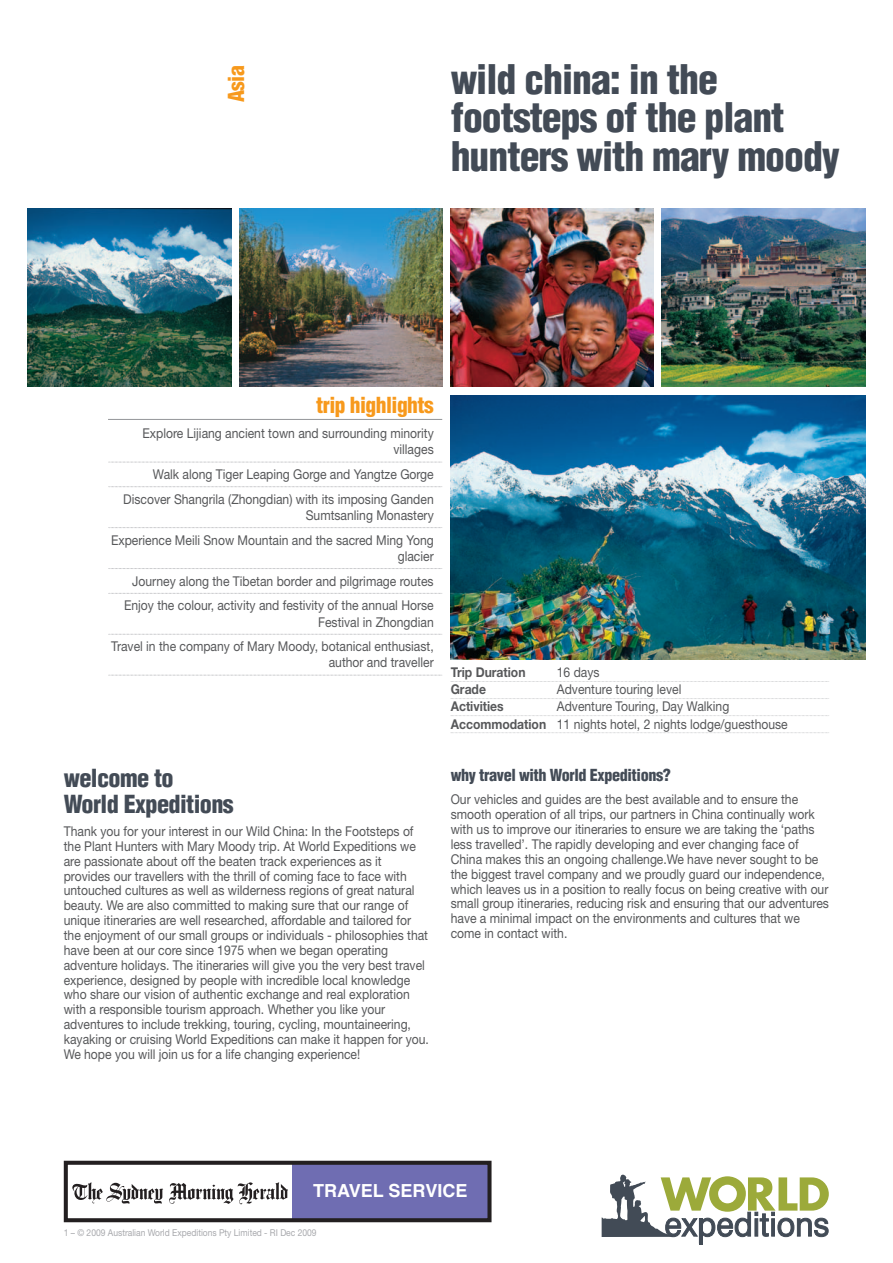
<style>
.page{position:relative;width:893px;height:1263px;background:#fff}
.page>*{position:absolute;margin:0;border:0;box-sizing:border-box;transform-origin:0 0}
.t1{font:900 condensed 39.75px/38.4px "Helvetica";letter-spacing:-.025em;color:#434b56}
.t2{font:900 condensed 24.3px/25.5px "Helvetica";letter-spacing:-.025em;color:#434b56}
.t3{font:900 condensed 21.6px "Helvetica";letter-spacing:-.025em;color:#f7991c}
.t4{font:700 18px "Helvetica";color:#fff}
.t5{font:900 condensed 16.2px "Helvetica";letter-spacing:-.025em;color:#434b56}
.t6{font:13.5px/14.9px "Helvetica Neue";color:#57585a;text-align:right;scale:.9 1}
.t7{font:700 13.5px "Helvetica Neue";color:#57585a;scale:.9 1}
.t8{font:9.45px "Helvetica Neue";color:#a8a9ad;scale:.9 1}
.s1{font-weight:700}
</style>
<div class="page">
<div style="left:293px;top:1163px;width:195px;height:56px;background:#6f6db2"></div>
<svg style="left:601px;top:1174px;width:228px;height:71px"></svg>
<img style="left:28px;top:208px;width:203px;height:179px">
<img style="left:239px;top:208px;width:203px;height:179px">
<img style="left:450px;top:208px;width:204px;height:179px">
<img style="left:662px;top:208px;width:203px;height:179px">
<svg style="left:451px;top:681px;width:378px;height:1px"></svg>
<svg style="left:451px;top:698px;width:378px;height:1px"></svg>
<svg style="left:451px;top:715px;width:378px;height:1px"></svg>
<svg style="left:451px;top:732px;width:378px;height:1px"></svg>
<img style="left:451px;top:395px;width:414px;height:264px">
<hr style="left:108px;top:419px;width:334px;height:1px;background:#939598">
<svg style="left:108px;top:462px;width:334px;height:1px"></svg>
<svg style="left:108px;top:486px;width:334px;height:1px"></svg>
<svg style="left:108px;top:527px;width:335px;height:1px"></svg>
<svg style="left:108px;top:568px;width:335px;height:1px"></svg>
<svg style="left:108px;top:593px;width:335px;height:1px"></svg>
<svg style="left:108px;top:634px;width:334px;height:1px"></svg>
<svg style="left:108px;top:675px;width:334px;height:1px"></svg>
<div style="left:64px;top:1161px;width:428px;height:61px;border:4px solid #231f20"></div>
<svg style="left:72px;top:1182px;width:91px;height:22px"></svg>
<svg style="left:169px;top:1182px;width:119px;height:22px"></svg>
<h3 class="t3" style="left:228px;top:102px;width:38px;rotate:-90deg">Asia</h3>
<h1 class="t1" style="left:451px;top:63px;width:390px">wild china: in the footsteps of the plant hunters with mary moody</h1>
<h3 class="t3" style="left:316px;top:397px;width:119px">trip highligh ts</h3>
<p class="t6" style="left:143px;top:427px;width:325px;line-height:16.2px">Explore Lijiang ancient town and surrounding minority villages</p>
<p class="t6" style="left:123px;top:463px;width:347px;line-height:24.8px">Walk along Tiger Leaping Gorge and Yangtze Gorge<br>Discover Shangrila (Zhongdian) with its imposing Ganden</p>
<p class="t6" style="left:111px;top:504px;width:360px;line-height:24.8px">Sumtsanling Monastery<br>Experience Meili Snow Mountain and the sacred Ming Yong</p>
<p class="t6" style="left:124px;top:545px;width:346px;line-height:24.8px">glacier<br>Journey along the Tibetan border and pilgrimage routes<br>Enjoy the colour, activity and festivity of the annual Horse</p>
<p class="t6" style="left:111px;top:611px;width:360px;line-height:24.8px">Festival in Zhongdian<br>Travel in the company of Mary Moody, botanical enthusiast,</p>
<p class="t6" style="left:329px;top:656px;width:118px">author and traveller</p>
<h2 class="t2" style="left:64px;top:767px;width:171px">welcome to<br>World Expeditions</h2>
<p class="t6" style="left:64px;top:825px;width:407px;text-align:left">Thank you for your interest in our Wild China: In the Footsteps of the Plant Hunters with Mary Moody trip. At World Expeditions we are passionate about off the beaten track experiences as it provides our travellers with the thrill of coming face to face with untouched cultures as well as wilderness regions of great natural beauty. We are also committed to making sure that our range of unique itineraries are well researched, affordable and tailored for the enjoyment of our small groups or individuals - philosophies that have been at our core since 1975 when we began operating adventure holidays. The itineraries will give you the very best travel experience, designed by people with incredible local knowledge who share our vision of authentic exchange and real exploration with a responsible tourism approach. Whether you like your adventures to include trekking, touring, cycling, mountaineering, kayaking or cruising World Expeditions can make it happen for you.<br>We hope you will join us for a life changing experience!</p>
<p class="t7" style="left:451px;top:668px;width:85px">Trip Duration</p>
<p class="t6" style="left:557px;top:666px;width:49px">16 days</p>
<p class="t7" style="left:451px;top:685px;width:41px">Grade</p>
<p class="t6" style="left:557px;top:683px;width:140px">Adventure touring level</p>
<p class="t7" style="left:451px;top:702px;width:60px">Activities</p>
<p class="t6" style="left:451px;top:699px;width:376px;line-height:17.1px;text-align:left;text-indent:106px">Adventure Touring, Day Walking<br><span class="s1">Accommodation</span> 11 nights hotel, 2 nights lodge/guesthouse</p>
<p class="t5" style="left:451px;top:769px;width:222px">why travel with World Expeditions?</p>
<p class="t6" style="left:451px;top:793px;width:422px;text-align:left">Our vehicles and guides are the best available and to ensure the smooth operation of all trips, our partners in China continually work with us to improve our itineraries to ensure we are taking the ‘paths less travelled’. The rapidly developing and ever changing face of China makes this an ongoing challenge.We have never sought to be the biggest travel company and we proudly guard our independence, which leaves us in a position to really focus on being creative with our small group itineraries, reducing risk and ensuring that our adventures have a minimal impact on the environments and cultures that we come in contact with.</p>
<h3 class="t4" style="left:313px;top:1184px;width:156px">TRAVEL SERVICE</h3>
<p class="t8" style="left:64px;top:1230px;width:283px">1 – © 2009 Australian World Expeditions Pty Limited - RI Dec 2009</p>
</div>
